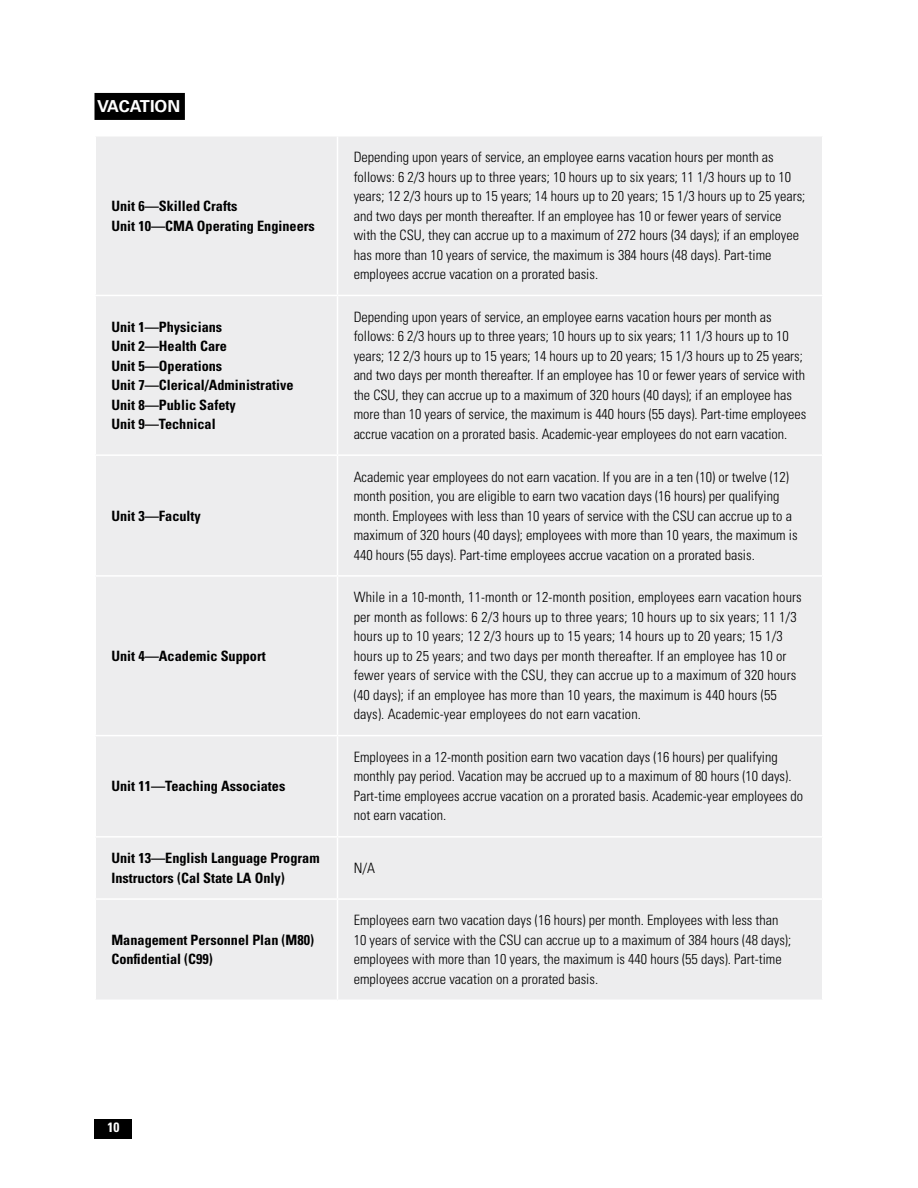
<style>
.page{position:relative;width:918px;height:1188px;background:#fff}
.page>*{position:absolute;margin:0;border:0;box-sizing:border-box;transform-origin:0 0}
.t1{font:700 16.5px "Univers LT Std";color:#fff}
.t2{font:300 condensed 14.25px/19.5px "Univers LT Std";color:#000}
.t3{font:700 condensed 14.25px/19.5px "Univers LT Std";color:#000}
.t4{font:700 condensed 13.5px "Univers LT Std";color:#fff}
</style>
<div class="page">
<div style="left:94px;top:1119px;width:38px;height:20px;background:#000"></div>
<div style="left:95px;top:136px;width:243px;height:159px;background:#ededee"></div>
<div style="left:338px;top:136px;width:485px;height:159px;background:#ededee"></div>
<div style="left:95px;top:295px;width:243px;height:160px;background:#ededee"></div>
<div style="left:338px;top:295px;width:485px;height:160px;background:#ededee"></div>
<div style="left:95px;top:455px;width:243px;height:121px;background:#ededee"></div>
<div style="left:338px;top:455px;width:485px;height:121px;background:#ededee"></div>
<div style="left:95px;top:576px;width:243px;height:160px;background:#ededee"></div>
<div style="left:338px;top:576px;width:485px;height:160px;background:#ededee"></div>
<div style="left:95px;top:736px;width:243px;height:101px;background:#ededee"></div>
<div style="left:338px;top:736px;width:485px;height:101px;background:#ededee"></div>
<div style="left:95px;top:837px;width:243px;height:62px;background:#ededee"></div>
<div style="left:338px;top:837px;width:485px;height:62px;background:#ededee"></div>
<div style="left:95px;top:899px;width:243px;height:101px;background:#ededee"></div>
<div style="left:338px;top:899px;width:485px;height:101px;background:#ededee"></div>
<hr style="left:94px;top:137px;width:2px;height:158px;background:#fff">
<hr style="left:337px;top:137px;width:1px;height:158px;background:#fff">
<hr style="left:822px;top:137px;width:2px;height:158px;background:#fff">
<hr style="left:94px;top:295px;width:244px;height:1px;background:#fff">
<hr style="left:94px;top:296px;width:2px;height:158px;background:#fff">
<hr style="left:338px;top:295px;width:486px;height:1px;background:#fff">
<hr style="left:337px;top:296px;width:1px;height:158px;background:#fff">
<hr style="left:822px;top:296px;width:2px;height:158px;background:#fff">
<hr style="left:94px;top:454px;width:244px;height:2px;background:#fff">
<hr style="left:94px;top:456px;width:2px;height:119px;background:#fff">
<hr style="left:338px;top:454px;width:486px;height:2px;background:#fff">
<hr style="left:337px;top:456px;width:1px;height:119px;background:#fff">
<hr style="left:822px;top:456px;width:2px;height:119px;background:#fff">
<hr style="left:94px;top:575px;width:244px;height:2px;background:#fff">
<hr style="left:94px;top:577px;width:2px;height:158px;background:#fff">
<hr style="left:338px;top:575px;width:486px;height:2px;background:#fff">
<hr style="left:337px;top:577px;width:1px;height:158px;background:#fff">
<hr style="left:822px;top:577px;width:2px;height:158px;background:#fff">
<hr style="left:94px;top:735px;width:244px;height:1px;background:#fff">
<hr style="left:94px;top:736px;width:2px;height:100px;background:#fff">
<hr style="left:338px;top:735px;width:486px;height:1px;background:#fff">
<hr style="left:337px;top:736px;width:1px;height:100px;background:#fff">
<hr style="left:822px;top:736px;width:2px;height:100px;background:#fff">
<hr style="left:94px;top:836px;width:244px;height:2px;background:#fff">
<hr style="left:94px;top:838px;width:2px;height:60px;background:#fff">
<hr style="left:338px;top:836px;width:486px;height:2px;background:#fff">
<hr style="left:337px;top:838px;width:1px;height:60px;background:#fff">
<hr style="left:822px;top:838px;width:2px;height:60px;background:#fff">
<hr style="left:94px;top:898px;width:244px;height:2px;background:#fff">
<hr style="left:94px;top:900px;width:2px;height:100px;background:#fff">
<hr style="left:338px;top:898px;width:486px;height:2px;background:#fff">
<hr style="left:337px;top:900px;width:1px;height:100px;background:#fff">
<hr style="left:822px;top:900px;width:2px;height:100px;background:#fff">
<div style="left:94px;top:93px;width:91px;height:27px;background:#000"></div>
<h2 class="t1" style="left:97px;top:97px;width:85px">VACATION</h2>
<p class="t3" style="left:111px;top:196px;width:127px">Unit 6—Skilled Crafts</p>
<p class="t3" style="left:111px;top:216px;width:205px">Unit 10—CMA Operating Engineers</p>
<p class="t3" style="left:111px;top:317px;width:112px">Unit 1—Physicians</p>
<p class="t3" style="left:111px;top:336px;width:117px">Unit 2—Health Care</p>
<p class="t3" style="left:111px;top:356px;width:112px">Unit 5—Operations</p>
<p class="t3" style="left:111px;top:375px;width:184px">Unit 7—Clerical/Administrative</p>
<p class="t3" style="left:111px;top:395px;width:126px">Unit 8—Public Safety</p>
<p class="t3" style="left:111px;top:414px;width:106px">Unit 9—Technical</p>
<p class="t3" style="left:111px;top:506px;width:91px">Unit 3—Faculty</p>
<p class="t3" style="left:111px;top:646px;width:156px">Unit 4—Academic Support</p>
<p class="t3" style="left:111px;top:776px;width:175px">Unit 11—Teaching Associates</p>
<p class="t2" style="left:354px;top:148px;width:453px">Depending upon years of service, an employee earns vacation hours per month as follows: 6 2/3 hours up to three years; 10 hours up to six years; 11 1/3 hours up to 10 years; 12 2/3 hours up to 15 years; 14 hours up to 20 years; 15 1/3 hours up to 25 years; and two days per month thereafter. If an employee has 10 or fewer years of service with the CSU, they can accrue up to a maximum of 272 hours (34 days); if an employee has more than 10 years of service, the maximum is 384 hours (48 days). Part-time employees accrue vacation on a prorated basis.</p>
<p class="t2" style="left:354px;top:307px;width:454px">Depending upon years of service, an employee earns vacation hours per month as follows: 6 2/3 hours up to three years; 10 hours up to six years; 11 1/3 hours up to 10 years; 12 2/3 hours up to 15 years; 14 hours up to 20 years; 15 1/3 hours up to 25 years; and two days per month thereafter. If an employee has 10 or fewer years of service with the CSU, they can accrue up to a maximum of 320 hours (40 days); if an employee has more than 10 years of service, the maximum is 440 hours (55 days). Part-time employees accrue vacation on a prorated basis. Academic-year employees do not earn vacation.</p>
<p class="t2" style="left:354px;top:467px;width:445px">Academic year employees do not earn vacation. If you are in a ten (10) or twelve (12) month position, you are eligible to earn two vacation days (16 hours) per qualifying month. Employees with less than 10 years of service with the CSU can accrue up to a maximum of 320 hours (40 days); employees with more than 10 years, the maximum is 440 hours (55 days). Part-time employees accrue vacation on a prorated basis.</p>
<p class="t2" style="left:354px;top:588px;width:450px">While in a 10-month, 11-month or 12-month position, employees earn vacation hours per month as follows: 6 2/3 hours up to three years; 10 hours up to six years; 11 1/3 hours up to 10 years; 12 2/3 hours up to 15 years; 14 hours up to 20 years; 15 1/3 hours up to 25 years; and two days per month thereafter. If an employee has 10 or fewer years of service with the CSU, they can accrue up to a maximum of 320 hours (40 days); if an employee has more than 10 years, the maximum is 440 hours (55 days). Academic-year employees do not earn vacation.</p>
<p class="t2" style="left:354px;top:747px;width:451px">Employees in a 12-month position earn two vacation days (16 hours) per qualifying monthly pay period. Vacation may be accrued up to a maximum of 80 hours (10 days).<br>Part-time employees accrue vacation on a prorated basis. Academic-year employees do not earn vacation.</p>
<p class="t3" style="left:111px;top:848px;width:210px">Unit 13—English Language Program<br>Instructors (Cal State LA Only)</p>
<p class="t2" style="left:354px;top:858px;width:23px">N/A</p>
<p class="t3" style="left:111px;top:930px;width:204px">Management Personnel Plan (M80)<br>Confidential (C99)</p>
<p class="t2" style="left:354px;top:911px;width:439px">Employees earn two vacation days (16 hours) per month. Employees with less than 10 years of service with the CSU can accrue up to a maximum of 384 hours (48 days); employees with more than 10 years, the maximum is 440 hours (55 days). Part-time employees accrue vacation on a prorated basis.</p>
<p class="t4" style="left:107px;top:1119px;width:13px">10</p>
</div>
